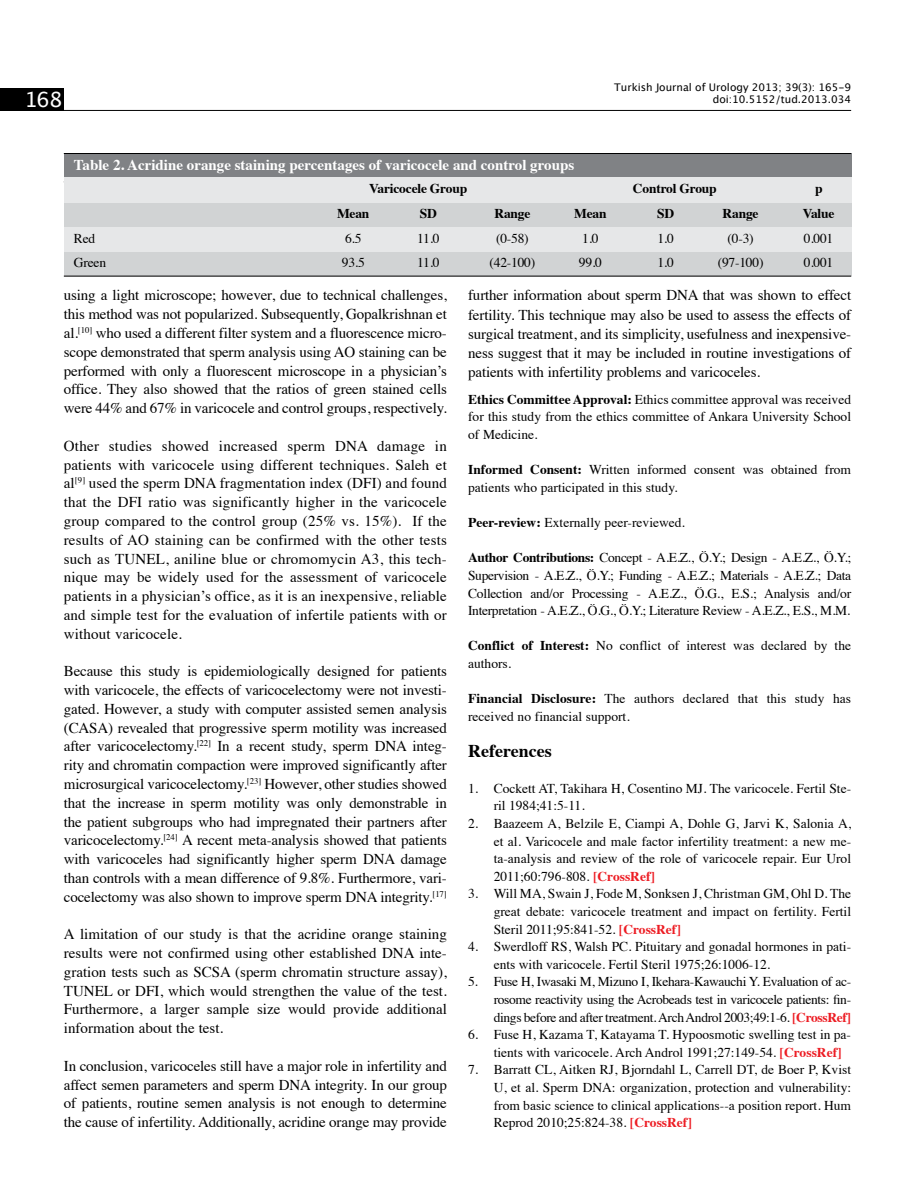
<style>
.page{position:relative;width:915px;height:1191px;background:#fff}
.page>*{position:absolute;margin:0;border:0;box-sizing:border-box;transform-origin:0 0}
.t1{font:21px "Lucida Grande";color:#fff}
.t2{font:700 18px "Times";color:#000}
.t3{font:15px/18.8px "Times";letter-spacing:-.01em;color:#000;text-align:justify}
.t4{font:700 15px "Times";color:#fff}
.t5{font:13.5px/17.5px "Times";color:#000;text-align:justify}
.t6{font:700 13.5px "Times";letter-spacing:-.015em;color:#000}
.t7{font:10.5px/12.6px "Lucida Grande";color:#000;text-align:right}
.s1{font-weight:700}
.s2{font-weight:700;color:#ed1d24}
</style>
<div class="page">
<hr style="left:64px;top:110px;width:786px;height:1px;background:#000">
<div style="left:0;top:88px;width:64px;height:23px;background:#000"></div>
<div style="left:64px;top:177px;width:786px;height:99px;background:#e6e7e8"></div>
<div style="left:64px;top:153px;width:786px;height:24px;background:#808285"></div>
<div style="left:64px;top:203px;width:786px;height:23px;background:#d1d3d4"></div>
<div style="left:64px;top:252px;width:786px;height:24px;background:#d1d3d4"></div>
<hr style="left:64px;top:276px;width:786px;height:1px;background:#000">
<hr style="left:64px;top:153px;width:786px;height:1px;background:#000">
<h1 class="t1" style="left:24px;top:88px;width:39px">168</h1>
<p class="t7" style="left:614px;top:81px;width:238px">Turkish Journal of Urology 2013; 39(3): 165-9 doi:10.5152/tud.2013.034</p>
<p class="t4" style="left:74px;top:151px;width:501px">Table 2. Acridine orange staining percentages of varicocele and control groups</p>
<p class="t6" style="left:369px;top:176px;width:99px">Varicocele Group</p>
<p class="t6" style="left:632px;top:176px;width:85px">Control Group</p>
<p class="t6" style="left:814px;top:176px;width:9px">p</p>
<p class="t6" style="left:337px;top:200px;width:34px">Mean</p>
<p class="t6" style="left:419px;top:200px;width:19px">SD</p>
<p class="t6" style="left:494px;top:200px;width:37px">Range</p>
<p class="t6" style="left:574px;top:200px;width:34px">Mean</p>
<p class="t6" style="left:656px;top:200px;width:19px">SD</p>
<p class="t6" style="left:722px;top:200px;width:37px">Range</p>
<p class="t6" style="left:802px;top:200px;width:33px">Value</p>
<p class="t5" style="left:74px;top:228px;width:23px">Red</p>
<p class="t5" style="left:345px;top:228px;width:18px">6.5</p>
<p class="t5" style="left:417px;top:228px;width:24px">11.0</p>
<p class="t5" style="left:496px;top:228px;width:34px">(0-58)</p>
<p class="t5" style="left:582px;top:228px;width:18px">1.0</p>
<p class="t5" style="left:657px;top:228px;width:18px">1.0</p>
<p class="t5" style="left:727px;top:228px;width:28px">(0-3)</p>
<p class="t5" style="left:803px;top:228px;width:31px">0.001</p>
<p class="t5" style="left:74px;top:253px;width:34px">Green</p>
<p class="t5" style="left:341px;top:253px;width:25px">93.5</p>
<p class="t5" style="left:417px;top:253px;width:24px">11.0</p>
<p class="t5" style="left:489px;top:253px;width:47px">(42-100)</p>
<p class="t5" style="left:578px;top:253px;width:25px">99.0</p>
<p class="t5" style="left:657px;top:253px;width:18px">1.0</p>
<p class="t5" style="left:717px;top:253px;width:47px">(97-100)</p>
<p class="t5" style="left:803px;top:253px;width:31px">0.001</p>
<p class="t3" style="left:64px;top:285px;width:384px">using a light microscope; however, due to technical challenges, this method was not popularized. Subsequently, Gopalkrishnan et al.<sup>[10]</sup> who used a different filter system and a fluorescence micro&shy;scope demonstrated that sperm analysis using AO staining can be performed with only a fluorescent microscope in a physician’s office. They also showed that the ratios of green stained cells were 44% and 67% in varicocele and control groups, respectively.</p>
<p class="t3" style="left:64px;top:435px;width:384px">Other studies showed increased sperm DNA damage in patients with varicocele using different techniques. Saleh et al<sup>[9]</sup> used the sperm DNA fragmentation index (DFI) and found that the DFI ratio was significantly higher in the varicocele group compared to the control group (25% vs. 15%). If the results of AO staining can be confirmed with the other tests such as TUNEL, aniline blue or chromomycin A3, this tech&shy;nique may be widely used for the assessment of varicocele patients in a physician’s office, as it is an inexpensive, reliable and simple test for the evaluation of infertile patients with or without varicocele.</p>
<p class="t3" style="left:64px;top:660px;width:384px">Because this study is epidemiologically designed for patients with varicocele, the effects of varicocelectomy were not investi&shy;gated. However, a study with computer assisted semen analysis (CASA) revealed that progressive sperm motility was increased after varicocelectomy.<sup>[22]</sup> In a recent study, sperm DNA integ&shy;rity and chromatin compaction were improved significantly after microsurgical varicocelectomy.<sup>[23]</sup> However, other studies showed that the increase in sperm motility was only demonstrable in the patient subgroups who had impregnated their partners after varicocelectomy.<sup>[24]</sup> A recent meta-analysis showed that patients with varicoceles had significantly higher sperm DNA damage than controls with a mean difference of 9.8%. Furthermore, vari&shy;cocelectomy was also shown to improve sperm DNA integrity.<sup>[17]</sup></p>
<p class="t3" style="left:64px;top:923px;width:384px">A limitation of our study is that the acridine orange staining results were not confirmed using other established DNA inte&shy;gration tests such as SCSA (sperm chromatin structure assay), TUNEL or DFI, which would strengthen the value of the test.<br>Furthermore, a larger sample size would provide additional information about the test.</p>
<p class="t3" style="left:64px;top:1055px;width:384px">In conclusion, varicoceles still have a major role in infertility and affect semen parameters and sperm DNA integrity. In our group of patients, routine semen analysis is not enough to determine the cause of infertility. Additionally, acridine orange may provide</p>
<p class="t3" style="left:468px;top:285px;width:384px">further information about sperm DNA that was shown to effect fertility. This technique may also be used to assess the effects of surgical treatment, and its simplicity, usefulness and inexpensive&shy;ness suggest that it may be included in routine investigations of patients with infertility problems and varicoceles.</p>
<p class="t5" style="left:468px;top:389px;width:384px"><span class="s1">Ethics Committee Approval:</span> Ethics committee approval was received for this study from the ethics committee of Ankara University School of Medicine.</p>
<p class="t5" style="left:468px;top:460px;width:384px"><span class="s1">Informed Consent:</span> Written informed consent was obtained from patients who participated in this study.</p>
<p class="t5" style="left:468px;top:512px;width:218px"><span class="s1">Peer-review:</span> Externally peer-reviewed.</p>
<p class="t5" style="left:468px;top:548px;width:384px"><span class="s1">Author Contributions:</span> Concept - A.E.Z., Ö.Y.; Design - A.E.Z., Ö.Y.; Supervision - A.E.Z., Ö.Y.; Funding - A.E.Z.; Materials - A.E.Z.; Data Collection and/or Processing - A.E.Z., Ö.G., E.S.; Analysis and/or Interpretation - A.E.Z., Ö.G., Ö.Y.; Literature Review - A.E.Z., E.S., M.M.</p>
<p class="t5" style="left:468px;top:636px;width:384px"><span class="s1">Conflict of Interest:</span> No conflict of interest was declared by the authors.</p>
<p class="t5" style="left:468px;top:688px;width:384px"><span class="s1">Financial Disclosure:</span> The authors declared that this study has received no financial support.</p>
<p class="t2" style="left:468px;top:734px;width:85px">References</p>
<p class="t5" style="left:493px;top:778px;width:359px;text-indent:-26px">1. Cockett AT, Takihara H, Cosentino MJ. The varicocele. Fertil Ste&shy;ril 1984;41:5-11.</p>
<p class="t5" style="left:493px;top:813px;width:359px;text-indent:-26px">2. Baazeem A, Belzile E, Ciampi A, Dohle G, Jarvi K, Salonia A, et al. Varicocele and male factor infertility treatment: a new me&shy;ta-analysis and review of the role of varicocele repair. Eur Urol 2011;60:796-808. <span class="s2">[CrossRef]</span></p>
<p class="t5" style="left:493px;top:884px;width:359px;text-indent:-26px">3. Will MA, Swain J, Fode M, Sonksen J, Christman GM, Ohl D. The great debate: varicocele treatment and impact on fertility. Fertil Steril 2011;95:841-52. <span class="s2">[CrossRef]</span></p>
<p class="t5" style="left:493px;top:936px;width:359px;text-indent:-26px">4. Swerdloff RS, Walsh PC. Pituitary and gonadal hormones in pati&shy;ents with varicocele. Fertil Steril 1975;26:1006-12.</p>
<p class="t5" style="left:493px;top:972px;width:359px;text-indent:-26px">5. Fuse H, Iwasaki M, Mizuno I, Ikehara-Kawauchi Y. Evaluation of ac&shy;rosome reactivity using the Acrobeads test in varicocele patients: fin&shy;dings before and after treatment. Arch Androl 2003;49:1-6. <span class="s2">[CrossRef]</span></p>
<p class="t5" style="left:493px;top:1024px;width:359px;text-indent:-26px">6. Fuse H, Kazama T, Katayama T. Hypoosmotic swelling test in pa&shy;tients with varicocele. Arch Androl 1991;27:149-54. <span class="s2">[CrossRef]</span></p>
<p class="t5" style="left:493px;top:1060px;width:359px;text-indent:-26px">7. Barratt CL, Aitken RJ, Bjorndahl L, Carrell DT, de Boer P, Kvist U, et al. Sperm DNA: organization, protection and vulnerability: from basic science to clinical applications--a position report. Hum Reprod 2010;25:824-38. <span class="s2">[CrossRef]</span></p>
</div>
